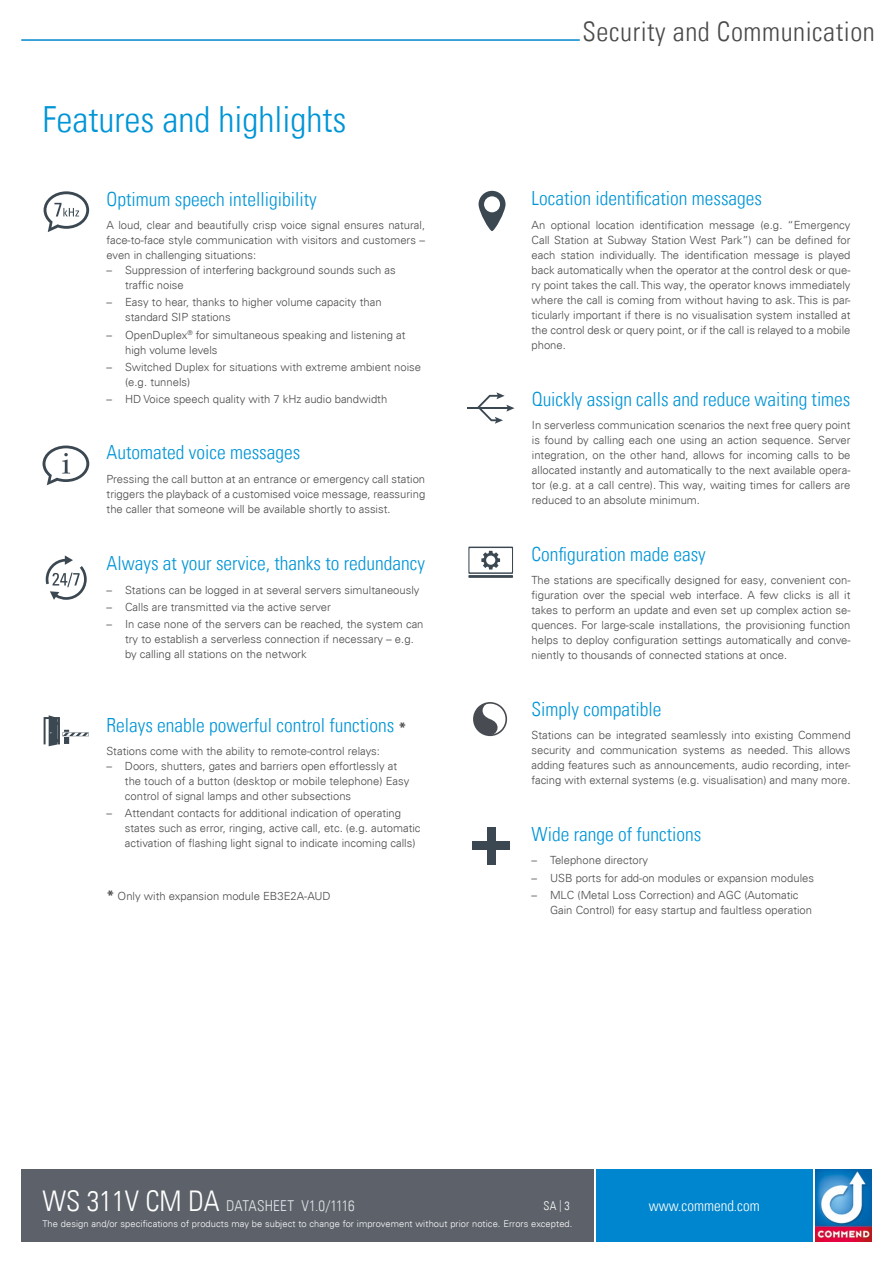
<style>
.page{position:relative;width:893px;height:1263px;background:#fff}
.page>*{position:absolute;margin:0;border:0;box-sizing:border-box;transform-origin:0 0}
.t1{font:36px "Univers Com 47 Light Cond";color:#0095d6}
.t2{font:27px "Univers Com 47 Light Cond";letter-spacing:.02em;color:#4a4a49}
.t3{font:19.5px "Univers Com 47 Light Cond";color:#0095d6}
.t4{font:15px "Univers Com 47 Light Cond";letter-spacing:.005em;color:#e0e4e7}
.t5{font:15px "Univers Com 47 Light Cond";color:#fff}
.t6{font:12px "Univers Com 47 Light Cond";color:#fff}
.t7{font:300 11.25px/15px "Univers Com 45";color:#4a4a49}
.t8{font:300 9.3px "Univers Com 45";letter-spacing:.01em;color:#fff}
.s1{font-family:"Univers Com 65";font-weight:700;font-size:13.5px;color:#4a4a49}
.s2{font-family:"Univers Com 65";font-weight:700;font-size:13.5px}
.s3{font-size:28.5px;color:#fff}
.s4{color:#e0e4e7}
</style>
<div class="page">
<img style="left:815px;top:1169px;width:57px;height:73px">
<div style="left:21px;top:1169px;width:573px;height:73px;background:#5d626a"></div>
<div style="left:596px;top:1169px;width:216px;height:73px;background:#0086ce"></div>
<hr style="left:21px;top:39px;width:559px;height:2px;background:#0086ce">
<div style="left:487px;top:827px;width:9px;height:37px;background:#3b4852"></div>
<div style="left:473px;top:841px;width:37px;height:9px;background:#3b4852"></div>
<svg style="left:44px;top:191px;width:45px;height:41px"></svg>
<svg style="left:46px;top:555px;width:41px;height:45px"></svg>
<svg style="left:43px;top:445px;width:46px;height:40px"></svg>
<svg style="left:44px;top:715px;width:45px;height:31px"></svg>
<hr style="left:468px;top:407px;width:41px;height:2px;background:#3b4852">
<svg style="left:477px;top:392px;width:37px;height:32px"></svg>
<hr style="left:468px;top:575px;width:45px;height:3px;background:#3b4852">
<svg style="left:468px;top:547px;width:45px;height:27px"></svg>
<svg style="left:479px;top:191px;width:26px;height:40px"></svg>
<svg style="left:473px;top:702px;width:34px;height:34px"></svg>
<h1 class="t1" style="left:43px;top:98px;width:305px">Features and highlights</h1>
<h3 class="t3" style="left:107px;top:187px;width:212px">Optimum speech intelligibility</h3>
<p class="t7" style="left:107px;top:218px;width:320px;text-align:justify">A loud, clear and beautifully crisp voice signal ensures natural, face-to-face style communication with visitors and customers – even in challenging situations:</p>
<p class="t7" style="left:125px;top:263px;width:272px;text-indent:-18px">– Suppression of interfering background sounds such as traffic noise</p>
<p class="t7" style="left:125px;top:295px;width:258px;text-indent:-18px">– Easy to hear, thanks to higher volume capacity than standard SIP stations</p>
<p class="t7" style="left:125px;top:327px;width:282px;text-indent:-19px">– OpenDuplex<sup>®</sup> for simultaneous speaking and listening at high volume levels</p>
<p class="t7" style="left:125px;top:359px;width:297px;text-indent:-18px">– Switched Duplex for situations with extreme ambient noise (e.g. tunnels)</p>
<p class="t7" style="left:107px;top:391px;width:282px">– HD Voice speech quality with 7 kHz audio bandwidth</p>
<h3 class="t3" style="left:107px;top:441px;width:195px">Automated voice messages</h3>
<p class="t7" style="left:107px;top:471px;width:320px;text-align:justify">Pressing the call button at an entrance or emergency call station triggers the playback of a customised voice message, reassuring the caller that someone will be available shortly to assist.</p>
<h3 class="t3" style="left:107px;top:551px;width:320px">Always at your service, thanks to redundancy</h3>
<p class="t7" style="left:107px;top:582px;width:314px">– Stations can be logged in at several servers simultaneously</p>
<p class="t7" style="left:107px;top:599px;width:226px">– Calls are transmitted via the active server</p>
<p class="t7" style="left:125px;top:616px;width:300px;text-indent:-18px">– In case none of the servers can be reached, the system can try to establish a serverless connection if necessary – e.g. by calling all stations on the network</p>
<h3 class="t3" style="left:106px;top:713px;width:301px">Relays enable powerful control functions <span class="s1">*</span></h3>
<p class="t7" style="left:106px;top:744px;width:275px">Stations come with the ability to remote-control relays:</p>
<p class="t7" style="left:125px;top:759px;width:286px;text-indent:-18px">– Doors, shutters, gates and barriers open effortlessly at the touch of a button (desktop or mobile telephone) Easy control of signal lamps and other subsections</p>
<p class="t7" style="left:125px;top:806px;width:297px;text-indent:-18px">– Attendant contacts for additional indication of operating states such as error, ringing, active call, etc. (e.g. automatic activation of flashing light signal to indicate incoming calls)</p>
<p class="t7" style="left:107px;top:888px;width:225px"><span class="s2">*</span> Only with expansion module EB3E2A-AUD</p>
<h2 class="t2" style="left:582px;top:15px;width:294px">Security and Communication</h2>
<h3 class="t3" style="left:531px;top:187px;width:232px">Location identification messages</h3>
<p class="t7" style="left:531px;top:217px;width:321px;text-align:justify">An optional location identification message (e.g. “Emergency Call Station at Subway Station West Park”) can be defined for each station individually. The identification message is played back automatically when the operator at the control desk or que&shy;ry point takes the call. This way, the operator knows immediately where the call is coming from without having to ask. This is par&shy;ticularly important if there is no visualisation system installed at the control desk or query point, or if the call is relayed to a mobile phone.</p>
<h3 class="t3" style="left:532px;top:387px;width:320px">Quickly assign calls and reduce waiting times</h3>
<p class="t7" style="left:532px;top:418px;width:320px;text-align:justify">In serverless communication scenarios the next free query point is found by calling each one using an action sequence. Server integration, on the other hand, allows for incoming calls to be allocated instantly and automatically to the next available opera&shy;tor (e.g. at a call centre). This way, waiting times for callers are reduced to an absolute minimum.</p>
<h3 class="t3" style="left:531px;top:542px;width:176px">Configuration made easy</h3>
<p class="t7" style="left:531px;top:573px;width:320px;text-align:justify">The stations are specifically designed for easy, convenient con&shy;figuration over the special web interface. A few clicks is all it takes to perform an update and even set up complex action se&shy;quences. For large-scale installations, the provisioning function helps to deploy configuration settings automatically and conve&shy;niently to thousands of connected stations at once.</p>
<h3 class="t3" style="left:531px;top:697px;width:131px">Simply compatible</h3>
<p class="t7" style="left:531px;top:728px;width:321px;text-align:justify">Stations can be integrated seamlessly into existing Commend security and communication systems as needed. This allows adding features such as announcements, audio recording, inter&shy;facing with external systems (e.g. visualisation) and many more.</p>
<h3 class="t3" style="left:531px;top:822px;width:171px">Wide range of functions</h3>
<p class="t7" style="left:531px;top:853px;width:118px">– Telephone directory</p>
<p class="t7" style="left:531px;top:870px;width:284px">– USB ports for add-on modules or expansion modules</p>
<p class="t7" style="left:550px;top:887px;width:264px;text-indent:-18px">– MLC (Metal Loss Correction) and AGC (Automatic<br>Gain Control) for easy startup and faultless operation</p>
<h3 class="t4" style="left:43px;top:1197px;width:314px"><span class="s3">WS 311V CM DA</span> DATASHEET V1.0/1116</h3>
<p class="t6" style="left:543px;top:1198px;width:28px">SA <span class="s4">|</span> 3</p>
<p class="t8" style="left:43px;top:1218px;width:531px">The design and/or specifications of products may be subject to change for improvement without prior notice. Errors excepted.</p>
<h3 class="t5" style="left:649px;top:1197px;width:112px">www.commend.com</h3>
</div>
